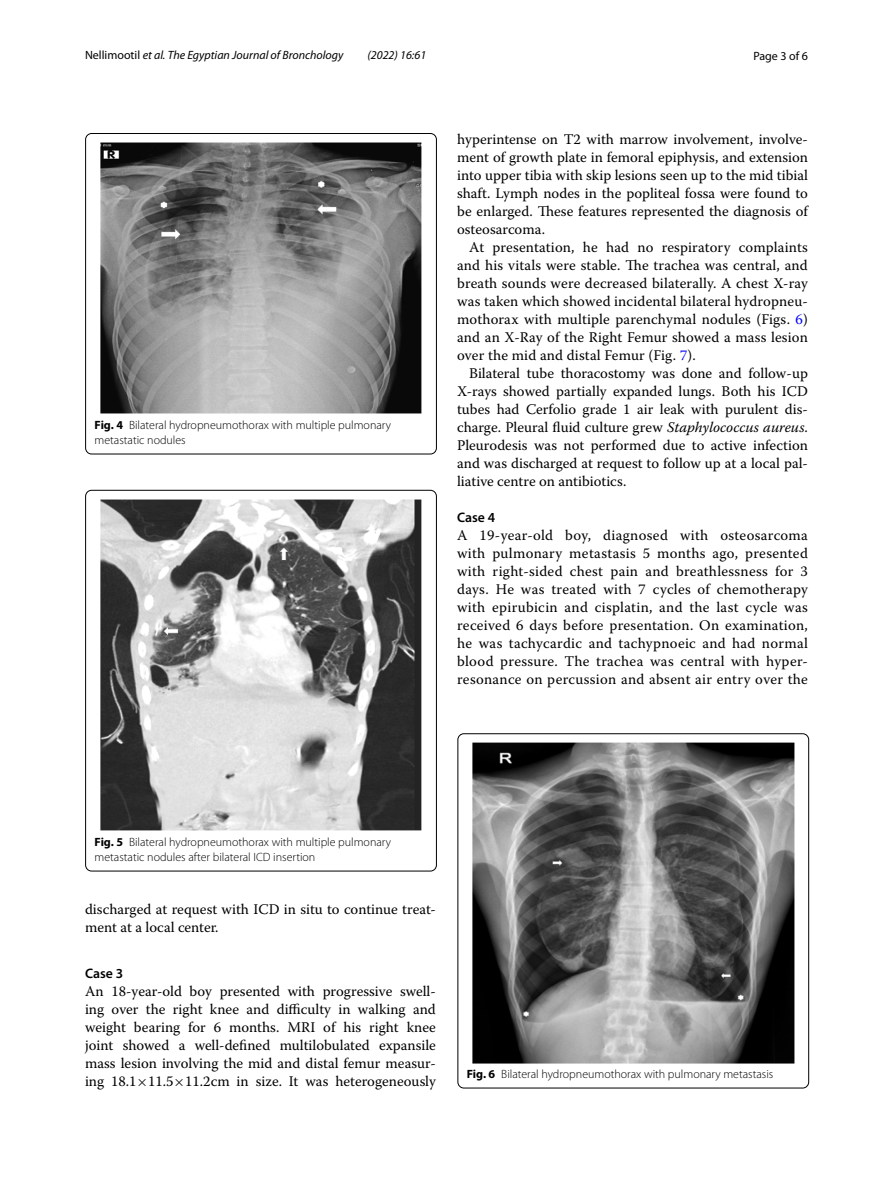
<style>
.page{position:relative;width:893px;height:1187px;background:#fff}
.page>*{position:absolute;margin:0;border:0;box-sizing:border-box;transform-origin:0 0}
.t1{font:14.7px/18px "Warnock Pro";color:#000;text-align:justify}
.t2{font:600 13.8px "Myriad Pro";color:#000}
.t3{font:300 12px/15px "Myriad Pro";color:#000}
.t4{font:italic 12px "Myriad Pro";color:#000}
.t5{font:12px "Myriad Pro";color:#000}
.s1{font-style:normal}
.s2{font-weight:700}
.s3{color:#00f}
.s4{font-style:italic}
.s5{font-family:"MTSY"}
</style>
<div class="page">
<img style="left:100px;top:142px;width:322px;height:272px">
<div style="left:85px;top:133px;width:352px;height:321px;border:1px solid #000;border-radius:6px"></div>
<img style="left:100px;top:499px;width:322px;height:331px">
<div style="left:85px;top:490px;width:352px;height:381px;border:1px solid #000;border-radius:6px"></div>
<img style="left:472px;top:742px;width:322px;height:321px">
<div style="left:458px;top:733px;width:351px;height:355px;border:1px solid #000;border-radius:6px"></div>
<p class="t4" style="left:85px;top:48px;width:260px"><span class="s1">Nellimootil</span> et al. The Egyptian Journal of Bronchology</p>
<p class="t4" style="left:367px;top:48px;width:60px">(2022) 16:61</p>
<p class="t5" style="left:753px;top:48px;width:56px">Page 3 of 6</p>
<p class="t3" style="left:95px;top:417px;width:298px"><span class="s2">Fig. 4</span> Bilateral hydropneumothorax with multiple pulmonary metastatic nodules</p>
<p class="t1" style="left:457px;top:130px;width:352px">hyperintense on T2 with marrow involvement, involve&shy;ment of growth plate in femoral epiphysis, and extension into upper tibia with skip lesions seen up to the mid tibial shaft. Lymph nodes in the popliteal fossa were found to be enlarged. These features represented the diagnosis of osteosarcoma.</p>
<p class="t1" style="left:457px;top:238px;width:352px;text-indent:12px">At presentation, he had no respiratory complaints and his vitals were stable. The trachea was central, and breath sounds were decreased bilaterally. A chest X-ray was taken which showed incidental bilateral hydropneu&shy;mothorax with multiple parenchymal nodules (Figs. <span class="s3">6</span>) and an X-Ray of the Right Femur showed a mass lesion over the mid and distal Femur (Fig. <span class="s3">7</span>).</p>
<p class="t1" style="left:457px;top:364px;width:352px;text-indent:12px">Bilateral tube thoracostomy was done and follow-up X-rays showed partially expanded lungs. Both his ICD tubes had Cerfolio grade 1 air leak with purulent dis&shy;charge. Pleural fluid culture grew <span class="s4">Staphylococcus aureus</span>.<br>Pleurodesis was not performed due to active infection and was discharged at request to follow up at a local pal&shy;liative centre on antibiotics.</p>
<p class="t2" style="left:457px;top:508px;width:40px">Case 4</p>
<p class="t1" style="left:457px;top:526px;width:352px">A 19-year-old boy, diagnosed with osteosarcoma with pulmonary metastasis 5 months ago, presented with right-sided chest pain and breathlessness for 3 days. He was treated with 7 cycles of chemotherapy with epirubicin and cisplatin, and the last cycle was received 6 days before presentation. On examination, he was tachycardic and tachypnoeic and had normal blood pressure. The trachea was central with hyper&shy;resonance on percussion and absent air entry over the</p>
<p class="t3" style="left:95px;top:834px;width:298px"><span class="s2">Fig. 5</span> Bilateral hydropneumothorax with multiple pulmonary metastatic nodules after bilateral ICD insertion</p>
<p class="t1" style="left:85px;top:899px;width:352px">discharged at request with ICD in situ to continue treat&shy;ment at a local center.</p>
<p class="t2" style="left:85px;top:964px;width:40px">Case 3</p>
<p class="t1" style="left:85px;top:982px;width:352px">An 18-year-old boy presented with progressive swell&shy;ing over the right knee and difficulty in walking and weight bearing for 6 months. MRI of his right knee joint showed a well-defined multilobulated expansile mass lesion involving the mid and distal femur measur&shy;ing 18.1<span class="s5">×</span>11.5<span class="s5">×</span>11.2cm in size. It was heterogeneously</p>
<p class="t3" style="left:467px;top:1066px;width:308px"><span class="s2">Fig. 6</span> Bilateral hydropneumothorax with pulmonary metastasis</p>
</div>
